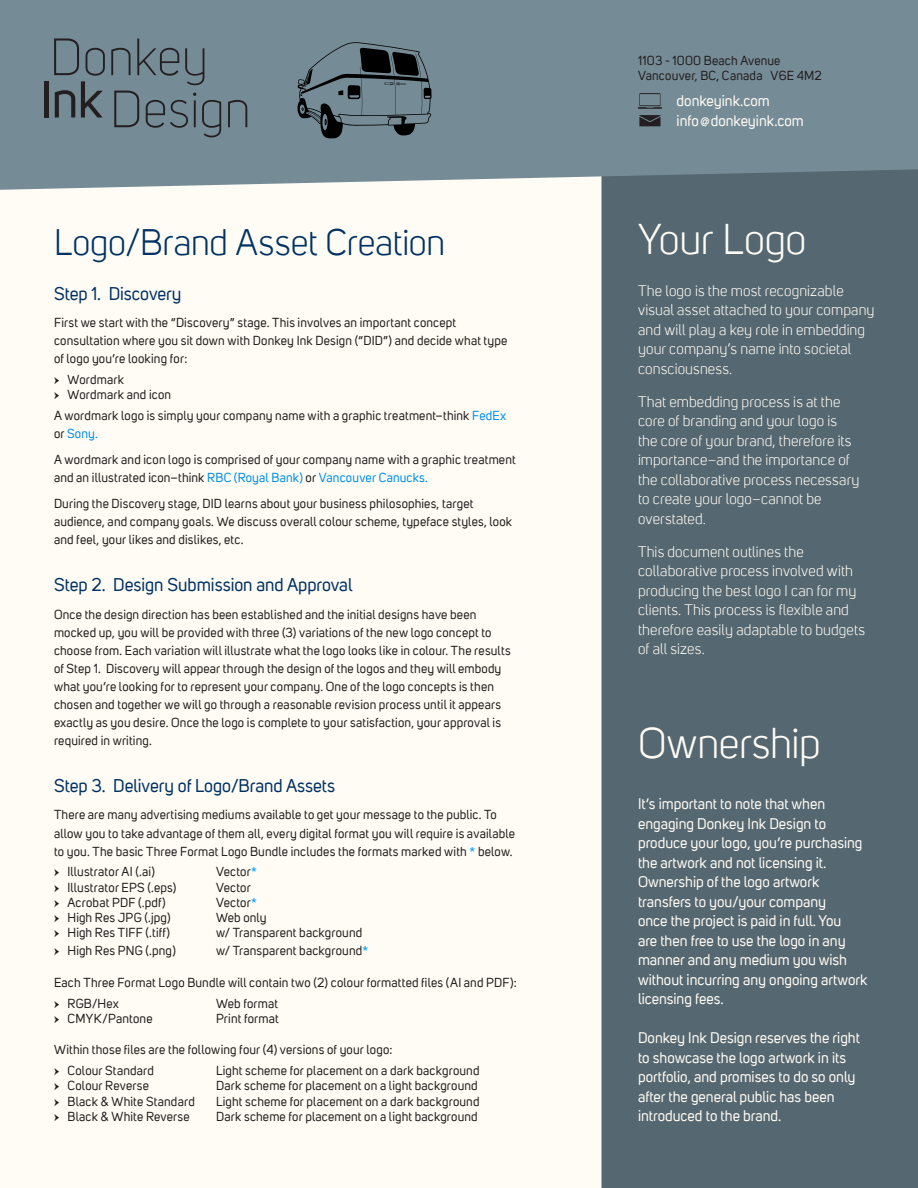
<style>
.page{position:relative;width:918px;height:1188px;background:#fffcf5}
.page>*{position:absolute;margin:0;border:0;box-sizing:border-box;transform-origin:0 0}
.t1{font:300 51.75px/52.1px "Uni Sans";letter-spacing:-.01em;color:#231f20}
.t2{font:42px "Uni Sans";letter-spacing:-.01em;color:#fffcf5}
.t3{font:36px "Uni Sans";color:#003263}
.t4{font:18px "Uni Sans";color:#003263}
.t5{font:15px/19.5px "Uni Sans";letter-spacing:.01em;color:#fffcf5}
.t6{font:15px/19.5px "Uni Sans";color:#fffcf5}
.t7{font:12.75px/18px "Uni Sans";letter-spacing:.015em;color:#231f20}
.s1{font-size:12px}
.s2{font-family:"Minion Pro"}
.s3{color:#008fe8}
.s4{color:#00a4ff}
</style>
<div class="page">
<div style="left:602px;top:190px;width:316px;height:998px;background:#556770"></div>
<div style="left:0;top:0;width:918px;height:190px;background:#758b96"></div>
<svg style="left:297px;top:42px;width:135px;height:97px;background:#586971"></svg>
<svg style="left:639px;top:115px;width:21px;height:11px"></svg>
<svg style="left:638px;top:93px;width:24px;height:16px"></svg>
<h1 class="t1" style="left:41px;top:32px;width:212px">Donkey<br><sup>Ink</sup>Design</h1>
<p class="t7" style="left:638px;top:53px;width:185px;line-height:15.3px">1103 - 1000 Beach Avenue<br>Vancouver, BC, Canada V6E 4M2</p>
<p class="t6" style="left:677px;top:90px;width:129px;line-height:20.2px">donkeyink.com info<span class="s1">@</span>donkeyink.com</p>
<h3 class="t3" style="left:54px;top:222px;width:393px">Logo/Brand Asset Creation</h3>
<h2 class="t2" style="left:638px;top:215px;width:170px">Your Logo</h2>
<h3 class="t4" style="left:54px;top:283px;width:129px">Step 1. Discovery</h3>
<p class="t7" style="left:54px;top:314px;width:455px">First we start with the “Discovery” stage. This involves an important concept consultation where you sit down with Donkey Ink Design (“DID”) and decide what type of logo you’re looking for:</p>
<p class="t7" style="left:54px;top:372px;width:119px;line-height:15.3px"><span class="s2">ӹ</span> Wordmark<br><span class="s2">ӹ</span> Wordmark and icon</p>
<p class="t7" style="left:54px;top:407px;width:454px">A wordmark logo is simply your company name with a graphic treatment–think <span class="s3">FedEx </span>or <span class="s3">Sony.</span></p>
<p class="t7" style="left:54px;top:451px;width:463px">A wordmark and icon logo is comprised of your company name with a graphic treatment and an illustrated icon–think <span class="s3">RBC (Royal Bank)</span> or <span class="s3">Vancouver Canucks.</span></p>
<p class="t7" style="left:54px;top:495px;width:460px">During the Discovery stage, DID learns about your business philosophies, target audience, and company goals. We discuss overall colour scheme, typeface styles, look and feel, your likes and dislikes, etc.</p>
<h3 class="t4" style="left:54px;top:575px;width:300px">Step 2. Design Submission and Approval</h3>
<p class="t7" style="left:54px;top:606px;width:458px">Once the design direction has been established and the initial designs have been mocked up, you will be provided with three (3) variations of the new logo concept to choose from. Each variation will illustrate what the logo looks like in colour. The results of Step 1. Discovery will appear through the design of the logos and they will embody what you’re looking for to represent your company. One of the logo concepts is then chosen and together we will go through a reasonable revision process until it appears exactly as you desire. Once the logo is complete to your satisfaction, your approval is required in writing.</p>
<h3 class="t4" style="left:54px;top:775px;width:283px">Step 3. Delivery of Logo/Brand Assets</h3>
<p class="t7" style="left:54px;top:806px;width:463px">There are many advertising mediums available to get your message to the public. To allow you to take advantage of them all, every digital format you will require is available to you. The basic Three Format Logo Bundle includes the formats marked with <span class="s4">*</span> below.</p>
<p class="t7" style="left:54px;top:863px;width:103px"><span class="s2">ӹ</span> Illustrator AI (.ai)</p>
<p class="t7" style="left:216px;top:863px;width:42px">Vector<span class="s4">*</span></p>
<p class="t7" style="left:54px;top:878px;width:124px"><span class="s2">ӹ</span> Illustrator EPS (.eps)</p>
<p class="t7" style="left:216px;top:878px;width:36px">Vector</p>
<p class="t7" style="left:54px;top:894px;width:113px"><span class="s2">ӹ</span> Acrobat PDF (.pdf)</p>
<p class="t7" style="left:216px;top:894px;width:42px">Vector<span class="s4">*</span></p>
<p class="t7" style="left:54px;top:909px;width:118px"><span class="s2">ӹ</span> High Res JPG (.jpg)</p>
<p class="t7" style="left:216px;top:909px;width:52px">Web only</p>
<p class="t7" style="left:54px;top:924px;width:117px"><span class="s2">ӹ</span> High Res TIFF (.tiff)</p>
<p class="t7" style="left:216px;top:924px;width:148px">w/ Transparent background</p>
<p class="t7" style="left:54px;top:942px;width:123px"><span class="s2">ӹ</span> High Res PNG (.png)</p>
<p class="t7" style="left:216px;top:942px;width:154px">w/ Transparent background<span class="s4">*</span></p>
<p class="t7" style="left:54px;top:972px;width:464px;line-height:20.7px">Each Three Format Logo Bundle will contain two (2) colour formatted files (AI and PDF): <span class="s2">ӹ</span> RGB/Hex</p>
<p class="t7" style="left:216px;top:994px;width:64px">Web format</p>
<p class="t7" style="left:54px;top:1010px;width:100px"><span class="s2">ӹ</span> CMYK/Pantone</p>
<p class="t7" style="left:216px;top:1010px;width:64px">Print format</p>
<p class="t7" style="left:54px;top:1040px;width:340px;line-height:20.7px">Within those files are the following four (4) versions of your logo: <span class="s2">ӹ</span> Colour Standard</p>
<p class="t7" style="left:216px;top:1062px;width:265px">Light scheme for placement on a dark background</p>
<p class="t7" style="left:54px;top:1077px;width:96px"><span class="s2">ӹ</span> Colour Reverse</p>
<p class="t7" style="left:216px;top:1077px;width:263px">Dark scheme for placement on a light background</p>
<p class="t7" style="left:54px;top:1092px;width:142px"><span class="s2">ӹ</span> Black &amp; White Standard</p>
<p class="t7" style="left:216px;top:1092px;width:265px">Light scheme for placement on a dark background</p>
<p class="t7" style="left:54px;top:1108px;width:137px"><span class="s2">ӹ</span> Black &amp; White Reverse</p>
<p class="t7" style="left:216px;top:1108px;width:263px">Dark scheme for placement on a light background</p>
<p class="t5" style="left:638px;top:281px;width:238px">The logo is the most recognizable visual asset attached to your company and will play a key role in embedding your company’s name into societal consciousness.</p>
<p class="t5" style="left:638px;top:392px;width:223px">That embedding process is at the core of branding and your logo is the core of your brand, therefore its importance–and the importance of the collaborative process necessary to create your logo–cannot be overstated.</p>
<p class="t5" style="left:638px;top:542px;width:228px">This document outlines the collaborative process involved with producing the best logo I can for my clients. This process is flexible and therefore easily adaptable to budgets of all sizes.</p>
<h2 class="t2" style="left:638px;top:720px;width:184px">Ownership</h2>
<p class="t6" style="left:638px;top:795px;width:231px">It’s important to note that when engaging Donkey Ink Design to produce your logo, you’re purchasing the artwork and not licensing it.<br>Ownership of the logo artwork transfers to you/your company<br>once the project is paid in full. You<br>are then free to use the logo in any manner and any medium you wish without incurring any ongoing artwork licensing fees.</p>
<p class="t6" style="left:638px;top:1029px;width:224px">Donkey Ink Design reserves the right to showcase the logo artwork in its portfolio, and promises to do so only after the general public has been introduced to the brand.</p>
</div>
